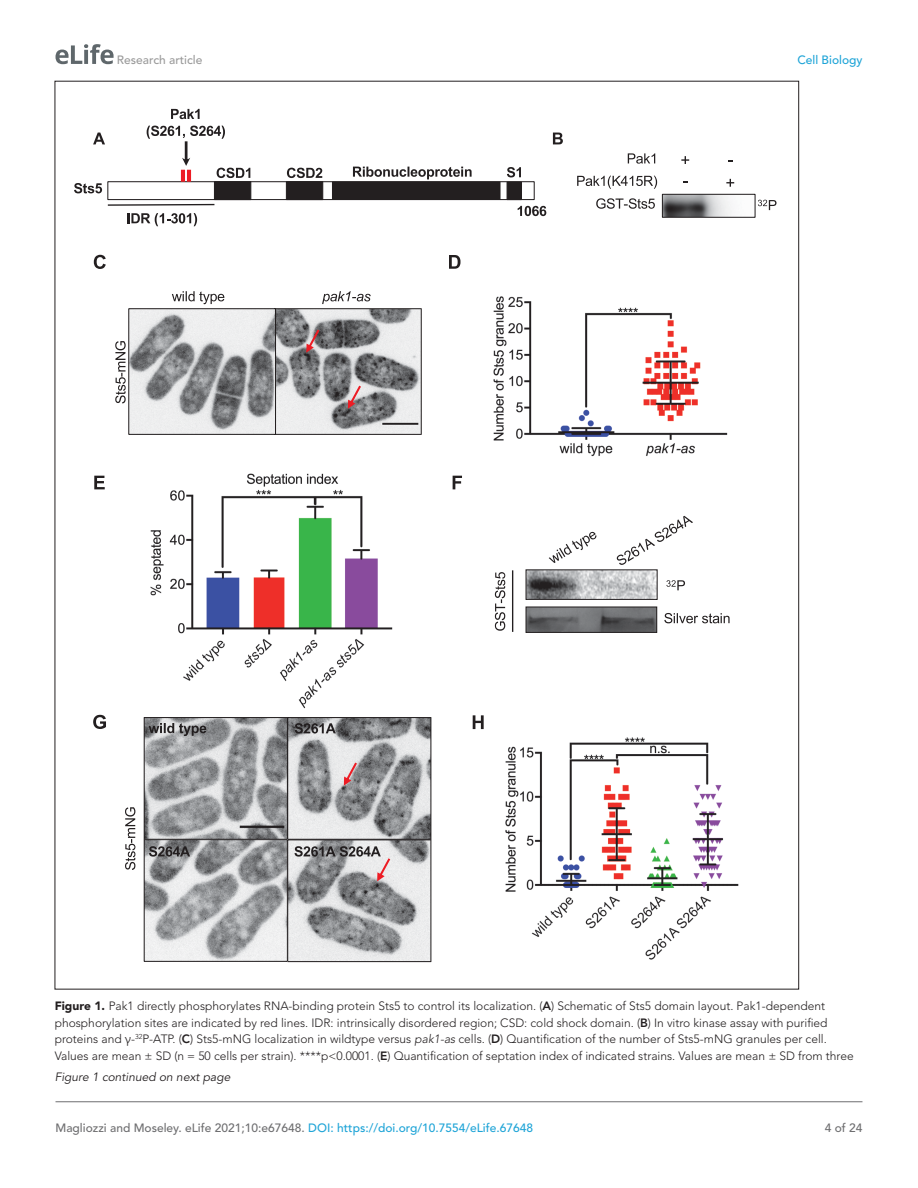
<style>
.page{position:relative;width:918px;height:1188px;background:#fff}
.page>*{position:absolute;margin:0;border:0;box-sizing:border-box;transform-origin:0 0}
.t1{font:300 12px/16.5px "Avenir LT Std";color:#231f20}
.t2{font:500 12px "Avenir LT Std";color:#6e6e70}
.t3{font:italic 12px "Avenir LT Std";color:#231f20}
.t4{font:500 12px "Avenir LT Std";color:#9a9a9a}
.t5{font:500 12px "Avenir LT Std";color:#1ea4d7}
.s1{font-weight:900}
.s2{font-weight:800}
.s3{font-family:"Segoe UI"}
.s4{font-style:italic}
.s5{color:#1ea4d7}
</style>
<div class="page">
<svg style="left:56px;top:44px;width:58px;height:20px"></svg>
<hr style="left:56px;top:1101px;width:806px;height:1px;background:#6e6e70">
<div style="left:107px;top:181px;width:428px;height:19px;background:#fff;border:1px solid #231f20"></div>
<div style="left:214px;top:181px;width:37px;height:19px;background:#231f20"></div>
<div style="left:286px;top:181px;width:37px;height:19px;background:#231f20"></div>
<div style="left:332px;top:182px;width:169px;height:18px;background:#231f20"></div>
<div style="left:507px;top:182px;width:15px;height:18px;background:#231f20"></div>
<svg style="left:518px;top:206px;width:28px;height:10px"></svg>
<svg style="left:107px;top:203px;width:108px;height:3px"></svg>
<svg style="left:128px;top:213px;width:69px;height:13px"></svg>
<svg style="left:171px;top:109px;width:29px;height:10px"></svg>
<svg style="left:94px;top:255px;width:367px;height:14px"></svg>
<svg style="left:94px;top:476px;width:11px;height:13px"></svg>
<svg style="left:453px;top:476px;width:9px;height:13px"></svg>
<svg style="left:74px;top:126px;width:489px;height:67px"></svg>
<svg style="left:758px;top:200px;width:19px;height:10px"></svg>
<svg style="left:596px;top:198px;width:59px;height:11px"></svg>
<svg style="left:628px;top:153px;width:27px;height:11px"></svg>
<svg style="left:577px;top:176px;width:80px;height:13px"></svg>
<svg style="left:681px;top:156px;width:8px;height:8px"></svg>
<svg style="left:726px;top:179px;width:8px;height:8px"></svg>
<img style="left:664px;top:196px;width:68px;height:20px">
<div style="left:662px;top:194px;width:94px;height:24px;border:1px solid #231f20"></div>
<img style="left:130px;top:310px;width:144px;height:123px">
<div style="left:128px;top:308px;width:148px;height:127px;border:1px solid #231f20"></div>
<svg style="left:172px;top:291px;width:52px;height:13px"></svg>
<svg style="left:664px;top:613px;width:66px;height:10px"></svg>
<svg style="left:666px;top:580px;width:19px;height:10px"></svg>
<svg style="left:549px;top:532px;width:47px;height:31px"></svg>
<img style="left:528px;top:608px;width:127px;height:23px">
<div style="left:526px;top:606px;width:131px;height:27px;border:1px solid #231f20"></div>
<svg style="left:495px;top:572px;width:10px;height:59px"></svg>
<hr style="left:512px;top:570px;width:1px;height:62px;background:#231f20">
<img style="left:528px;top:571px;width:128px;height:27px">
<div style="left:526px;top:569px;width:132px;height:31px;border:1px solid #231f20"></div>
<svg style="left:617px;top:516px;width:76px;height:49px"></svg>
<svg style="left:93px;top:715px;width:13px;height:14px"></svg>
<svg style="left:473px;top:715px;width:11px;height:14px"></svg>
<hr style="left:187px;top:170px;width:4px;height:12px;background:#ed1c24">
<svg style="left:125px;top:807px;width:10px;height:63px"></svg>
<svg style="left:274px;top:291px;width:148px;height:144px"></svg>
<svg style="left:144px;top:717px;width:287px;height:245px;background:#a9aaac"></svg>
<svg style="left:115px;top:341px;width:11px;height:62px"></svg>
<img style="left:493px;top:296px;width:235px;height:161px">
<img style="left:505px;top:737px;width:234px;height:223px">
<img style="left:150px;top:473px;width:243px;height:236px">
<p class="t4" style="left:117px;top:53px;width:87px">Research article</p>
<p class="t5" style="left:797px;top:53px;width:67px">Cell Biology</p>
<p class="t1" style="left:55px;top:998px;width:800px"><span class="s1">Figure 1.</span> Pak1 directly phosphorylates RNA-binding protein Sts5 to control its localization. (<span class="s2">A</span>) Schematic of Sts5 domain layout. Pak1-dependent phosphorylation sites are indicated by red lines. IDR: intrinsically disordered region; CSD: cold shock domain. (<span class="s2">B</span>) In vitro kinase assay with purified proteins and <span class="s3">γ</span>-<sup>32</sup>P-ATP. (<span class="s2">C</span>) Sts5-mNG localization in wildtype versus <span class="s4">pak1-as</span> cells. (<span class="s2">D</span>) Quantification of the number of Sts5-mNG granules per cell.<br>Values are mean ± SD (n = 50 cells per strain). ****p&lt;0.0001. (<span class="s2">E</span>) Quantification of septation index of indicated strains. Values are mean ± SD from three</p>
<p class="t3" style="left:55px;top:1070px;width:177px">Figure 1 continued on next page</p>
<p class="t2" style="left:56px;top:1121px;width:479px">Magliozzi and Moseley. eLife 2021;10:e67648. <span class="s5">DOI: https://doi.org/10.7554/eLife.67648</span></p>
<p class="t2" style="left:825px;top:1121px;width:39px">4 of 24</p>
</div>
